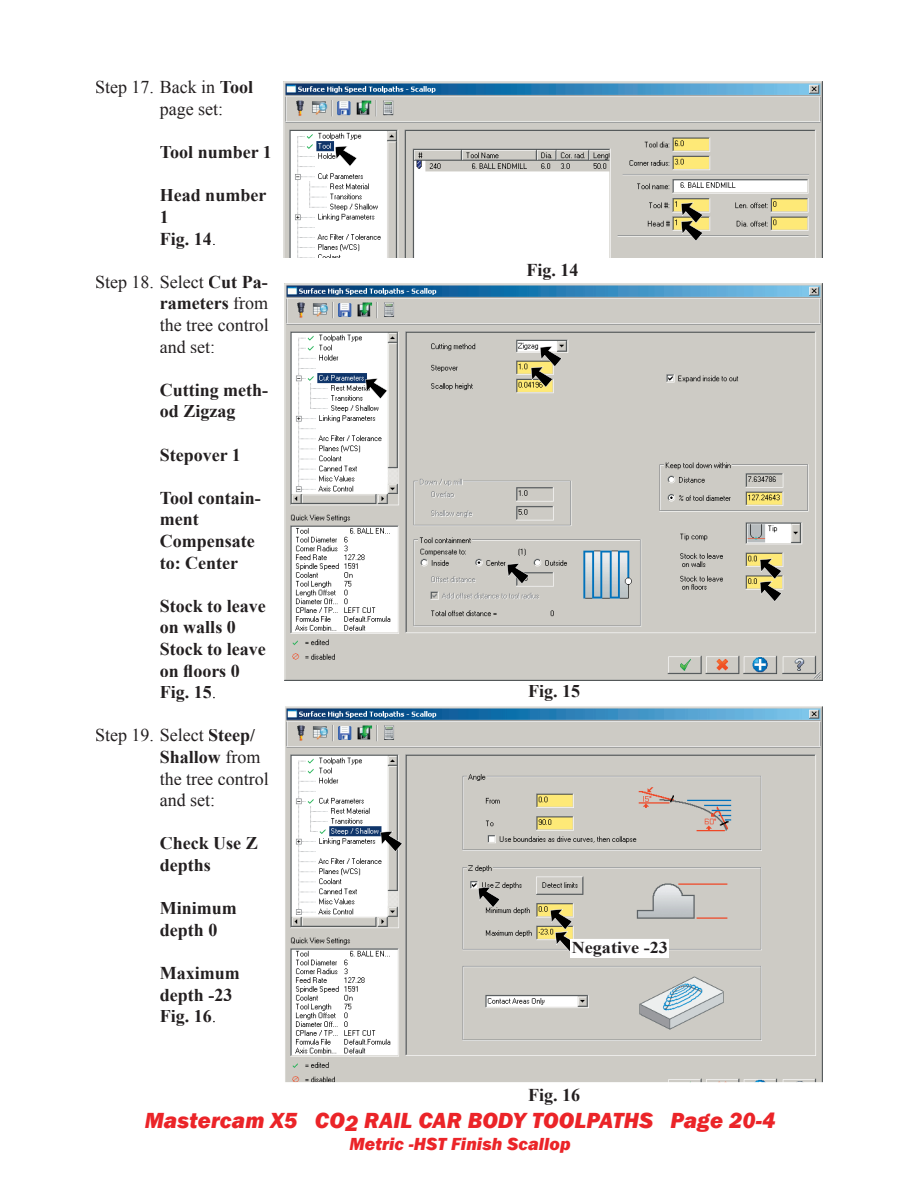
<style>
.page{position:relative;width:918px;height:1188px;background:#fff}
.page>*{position:absolute;margin:0;border:0;box-sizing:border-box;transform-origin:0 0}
.t1{font:italic 800 22.5px "Franklin Gothic";letter-spacing:.005em;color:#eb2428}
.t2{font:700 18px/21.6px "Times New Roman";color:#231f20}
.t3{font:18px/21.6px "Times New Roman";color:#231f20}
.t4{font:italic 800 18px "Franklin Gothic";letter-spacing:.005em;color:#eb2428}
.t5{font:700 16.5px "Times New Roman";color:#231f20;scale:1.1 1}
.s1{font-weight:700}
.s2{font-weight:400}
</style>
<div class="page">
<img style="left:283px;top:81px;width:540px;height:177px">
<svg style="left:335px;top:146px;width:22px;height:21px"></svg>
<svg style="left:681px;top:202px;width:22px;height:39px"></svg>
<img style="left:285px;top:284px;width:538px;height:396px">
<svg style="left:365px;top:378px;width:23px;height:21px"></svg>
<svg style="left:531px;top:346px;width:31px;height:42px"></svg>
<svg style="left:507px;top:563px;width:22px;height:21px"></svg>
<img style="left:285px;top:706px;width:538px;height:376px">
<svg style="left:380px;top:831px;width:23px;height:21px"></svg>
<svg style="left:478px;top:887px;width:22px;height:21px"></svg>
<svg style="left:550px;top:909px;width:27px;height:43px"></svg>
<div style="left:570px;top:939px;width:99px;height:18px;background:#fff"></div>
<svg style="left:760px;top:558px;width:22px;height:44px"></svg>
<p class="t3" style="left:160px;top:76px;width:95px;text-indent:-65px">Step 17. Back in <span class="s1">Tool </span>page set:</p>
<p class="t2" style="left:160px;top:141px;width:114px">Tool number 1</p>
<p class="t2" style="left:160px;top:184px;width:108px">Head number<br>1<br>Fig. 14<span class="s2">.</span></p>
<p class="t3" style="left:160px;top:271px;width:110px;text-align:justify;text-indent:-65px">Step 18. Select <span class="s1">Cut Pa&shy;rameters</span> from the tree control and set:</p>
<p class="t2" style="left:160px;top:379px;width:110px">Cutting meth&shy;od Zigzag</p>
<p class="t2" style="left:160px;top:443px;width:83px">Stepover 1</p>
<p class="t2" style="left:160px;top:487px;width:102px">Tool contain&shy;ment<br>Compensate to: Center</p>
<p class="t2" style="left:160px;top:595px;width:107px">Stock to leave on walls 0<br>Stock to leave on floors 0<br>Fig. 15<span class="s2">.</span></p>
<p class="t3" style="left:160px;top:724px;width:110px;text-indent:-65px">Step 19. Select <span class="s1">Steep/<br>Shallow</span> from the tree control and set:</p>
<p class="t2" style="left:160px;top:832px;width:99px">Check Use Z depths</p>
<p class="t2" style="left:160px;top:897px;width:78px">Minimum depth 0</p>
<p class="t2" style="left:160px;top:962px;width:81px">Maximum depth -23<br>Fig. 16<span class="s2">.</span></p>
<p class="t2" style="left:527px;top:259px;width:54px">Fig. 14</p>
<p class="t2" style="left:528px;top:680px;width:54px">Fig. 15</p>
<p class="t5" style="left:572px;top:936px;width:89px">Negative -23</p>
<p class="t2" style="left:528px;top:1083px;width:54px">Fig. 16</p>
<p class="t1" style="left:145px;top:1106px;width:632px">Mastercam X5 CO2 RAIL CAR BODY TOOLPATHS Page 20-4</p>
<p class="t4" style="left:349px;top:1132px;width:223px">Metric -HST Finish Scallop</p>
</div>
